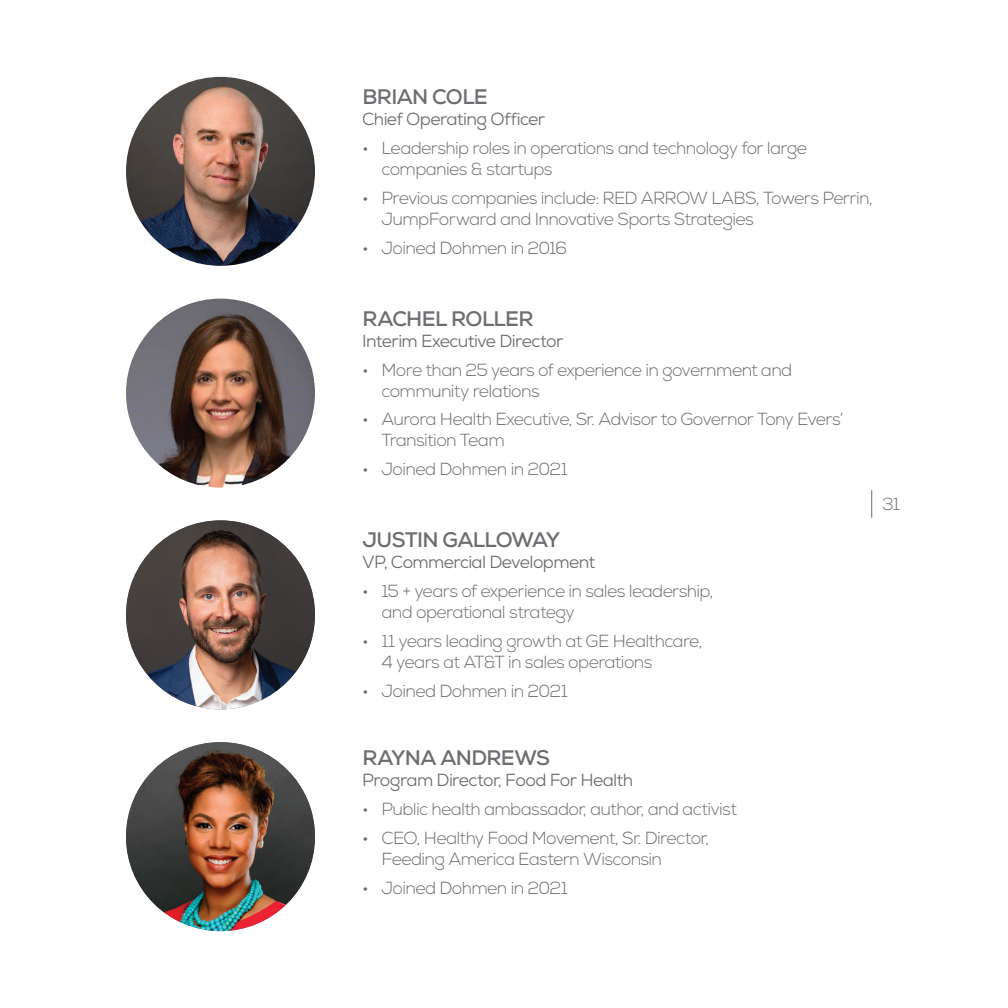
<style>
.page{position:relative;width:1008px;height:1008px;background:#fff}
.page>*{position:absolute;margin:0;border:0;box-sizing:border-box;transform-origin:0 0}
.t1{font:700 21px "Nexa";letter-spacing:-.03em;color:#6c6d70}
.t2{font:300 17.5px/21px "Nexa";letter-spacing:-.035em;color:#6c6d70}
.t3{font:17.5px "Nexa";letter-spacing:-.035em;color:#6c6d70}
</style>
<div class="page">
<svg style="left:871px;top:490px;width:1px;height:28px"></svg>
<img style="left:126px;top:77px;width:189px;height:189px;border-radius:94px">
<img style="left:126px;top:299px;width:189px;height:189px;border-radius:94px">
<img style="left:126px;top:520px;width:189px;height:189px;border-radius:94px">
<img style="left:126px;top:742px;width:189px;height:189px;border-radius:94px">
<p class="t1" style="left:362px;top:83px;width:127px">BRIAN COLE</p>
<p class="t3" style="left:362px;top:108px;width:184px">Chief Operating Officer</p>
<p class="t2" style="left:382px;top:138px;width:427px;text-indent:-19px">• Leadership roles in operations and technology for large companies &amp; startups</p>
<p class="t2" style="left:382px;top:188px;width:493px;text-indent:-19px">• Previous companies include: RED ARROW LABS, Towers Perrin,<br>JumpForward and Innovative Sports Strategies</p>
<p class="t2" style="left:362px;top:237px;width:206px">• Joined Dohmen in 2016</p>
<p class="t1" style="left:362px;top:305px;width:173px">RACHEL ROLLER</p>
<p class="t3" style="left:362px;top:330px;width:203px">Interim Executive Director</p>
<p class="t2" style="left:382px;top:359px;width:412px;text-indent:-19px">• More than 25 years of experience in government and community relations</p>
<p class="t2" style="left:382px;top:409px;width:463px;text-indent:-19px">• Aurora Health Executive, Sr. Advisor to Governor Tony Evers’<br>Transition Team</p>
<p class="t2" style="left:362px;top:459px;width:207px">• Joined Dohmen in 2021</p>
<p class="t1" style="left:362px;top:527px;width:199px">JUSTIN GALLOWAY</p>
<p class="t3" style="left:362px;top:551px;width:235px">VP, Commercial Development</p>
<p class="t2" style="left:382px;top:581px;width:334px;text-indent:-19px">• 15 + years of experience in sales leadership, and operational strategy</p>
<p class="t2" style="left:382px;top:631px;width:322px;text-indent:-19px">• 11 years leading growth at GE Healthcare,<br>4 years at AT&amp;T in sales operations</p>
<p class="t2" style="left:362px;top:681px;width:207px">• Joined Dohmen in 2021</p>
<p class="t1" style="left:362px;top:744px;width:189px">RAYNA ANDREWS</p>
<p class="t3" style="left:362px;top:769px;width:273px">Program Director, Food For Health</p>
<p class="t2" style="left:362px;top:799px;width:376px">• Public health ambassador, author, and activist</p>
<p class="t2" style="left:382px;top:828px;width:329px;text-indent:-19px">• CEO, Healthy Food Movement, Sr. Director,<br>Feeding America Eastern Wisconsin</p>
<p class="t2" style="left:362px;top:878px;width:207px">• Joined Dohmen in 2021</p>
<p class="t2" style="left:882px;top:494px;width:19px">31</p>
</div>
